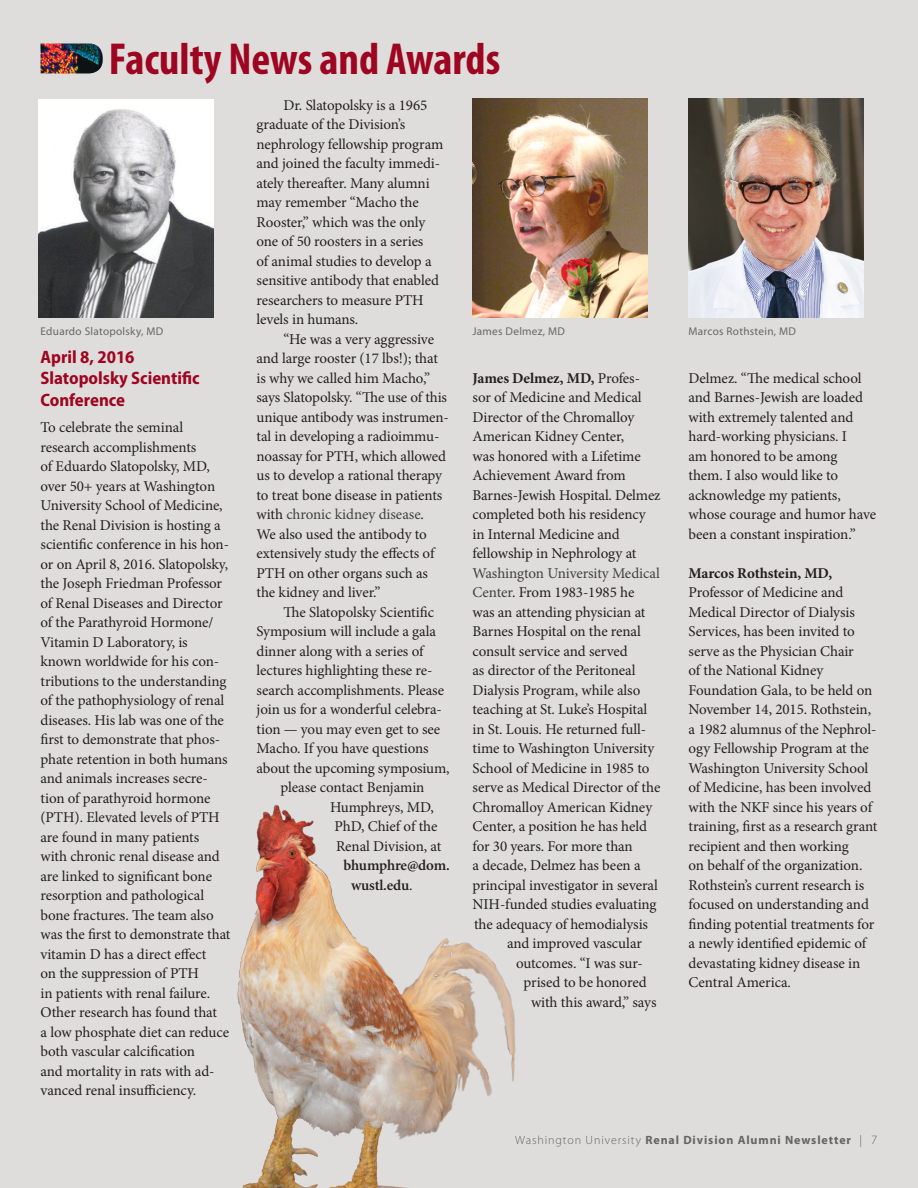
<style>
.page{position:relative;width:918px;height:1188px;background:#dfdddb}
.page>*{position:absolute;margin:0;border:0;box-sizing:border-box;transform-origin:0 0}
.NEW_MAIN_HEADLINE{font:700 condensed 45px "Myriad Pro";color:#9e0520}
.Sidebar_Header{font:700 semi-condensed 18px/21.6px "Myriad Pro";color:#9e0520}
.Body_No_Indent{font:15px/19.5px "Minion Pro";letter-spacing:-.005em;color:#231f20}
.Body_Indent{font:15px/19.5px "Minion Pro";letter-spacing:-.01em;color:#231f20}
.Body_No_Indent-2{font:15px "Minion Pro";letter-spacing:-.005em;color:#414142}
.Body_Indent-2{font:600 15px "Minion Pro";letter-spacing:-.015em;color:#231f20}
.Body_No_Indent-3{font:700 15px "Minion Pro";letter-spacing:-.005em;color:#231f20}
.Lead_Main_Headline{font:700 12px "Myriad Pro";letter-spacing:.075em;color:#636466}
.Captions{font:11.25px "Myriad Pro";letter-spacing:.025em;color:#65666a}
.s1{color:#414142}
.s2{font-weight:400}
.s3{font-weight:700}
.s4{font-weight:300}
.s5{font-weight:300;font-size:12.75px}
</style>
<div class="page">
<img style="left:472px;top:99px;width:176px;height:219px">
<img style="left:40px;top:44px;width:63px;height:30px">
<img style="left:38px;top:99px;width:176px;height:218px">
<img style="left:688px;top:99px;width:176px;height:219px">
<img style="left:237px;top:804px;width:279px;height:384px">
<p class="NEW_MAIN_HEADLINE" style="left:109px;top:31px;width:393px">Faculty News and Awards</p>
<p class="Body_Indent" style="left:256px;top:95px;width:188px;text-indent:27px">Dr. Slatopolsky is a 1965 graduate of the Division’s nephrology fellowship program and joined the faculty immedi&shy;ately thereafter. Many alumni may remember “Macho the<br>Rooster,” which was the only one of 50 roosters in a series<br>of animal studies to develop a sensitive antibody that enabled researchers to measure PTH levels in humans.</p>
<p class="Body_Indent" style="left:256px;top:329px;width:194px;text-indent:27px">“He was a very aggressive and large rooster (17 lbs!); that is why we called him Macho,” says Slatopolsky. “The use of this unique antibody was instrumen&shy;tal in developing a radioimmu&shy;noassay for PTH, which allowed us to develop a rational therapy to treat bone disease in patients with <span class="s1">chronic kidney disease</span>.<br>We also used the antibody to extensively study the effects of<br>PTH on other organs such as the kidney and liver.”</p>
<p class="Body_Indent" style="left:284px;top:602px;width:152px">The Slatopolsky Scientific</p>
<p class="Body_Indent" style="left:256px;top:622px;width:181px">Symposium will include a gala</p>
<p class="Body_Indent" style="left:256px;top:641px;width:169px">dinner along with a series of</p>
<p class="Body_Indent" style="left:256px;top:661px;width:178px">lectures highlighting these re-</p>
<p class="Body_Indent" style="left:256px;top:680px;width:189px">search accomplishments. Please</p>
<p class="Body_Indent" style="left:256px;top:700px;width:187px">join us for a wonderful celebra-</p>
<p class="Body_Indent" style="left:256px;top:719px;width:185px">tion — you may even get to see</p>
<p class="Body_Indent" style="left:256px;top:739px;width:174px">Macho. If you have questions</p>
<p class="Body_Indent" style="left:256px;top:758px;width:195px">about the upcoming symposium,</p>
<p class="Body_Indent" style="left:280px;top:778px;width:145px">please contact Benjamin</p>
<p class="Body_Indent" style="left:330px;top:797px;width:105px">Humphreys, MD,</p>
<p class="Body_Indent" style="left:334px;top:817px;width:105px">PhD, Chief of the</p>
<p class="Body_Indent" style="left:336px;top:836px;width:107px">Renal Division, at</p>
<p class="Body_Indent-2" style="left:344px;top:855px;width:108px">bhumphre@dom.</p>
<p class="Body_Indent-2" style="left:351px;top:875px;width:63px">wustl.edu<span class="s2">.</span></p>
<p class="Captions" style="left:40px;top:325px;width:124px">Eduardo Slatopolsky, MD</p>
<p class="Captions" style="left:472px;top:325px;width:94px">James Delmez, MD</p>
<p class="Captions" style="left:688px;top:325px;width:109px">Marcos Rothstein, MD</p>
<p class="Sidebar_Header" style="left:40px;top:346px;width:160px">April 8, 2016<br>Slatopolsky Scientific<br>Conference</p>
<p class="Body_No_Indent" style="left:40px;top:418px;width:192px">To celebrate the seminal research accomplishments<br>of Eduardo Slatopolsky, MD, over 50+ years at Washington<br>University School of Medicine, the Renal Division is hosting a scientific conference in his hon&shy;or on April 8, 2016. Slatopolsky, the Joseph Friedman Professor of Renal Diseases and Director of the Parathyroid Hormone/<br>Vitamin D Laboratory, is known worldwide for his con&shy;tributions to the understanding of the pathophysiology of renal diseases. His lab was one of the first to demonstrate that phos&shy;phate retention in both humans and animals increases secre&shy;tion of parathyroid hormone (PTH). Elevated levels of PTH are found in many patients<br>with chronic renal disease and are linked to significant bone resorption and pathological bone fractures. The team also was the first to demonstrate that vitamin D has a direct effect<br>on the suppression of PTH<br>in patients with renal failure.<br>Other research has found that<br>a low phosphate diet can reduce both vascular calcification<br>and mortality in rats with ad&shy;vanced renal insufficiency.</p>
<p class="Body_No_Indent" style="left:688px;top:368px;width:189px">Delmez. “The medical school and Barnes-Jewish are loaded with extremely talented and hard-working physicians. I<br>am honored to be among<br>them. I also would like to acknowledge my patients, whose courage and humor have been a constant inspiration.”</p>
<p class="Body_No_Indent" style="left:688px;top:563px;width:191px"><span class="s3">Marcos Rothstein, MD,<br></span>Professor of Medicine and<br>Medical Director of Dialysis<br>Services, has been invited to serve as the Physician Chair<br>of the National Kidney<br>Foundation Gala, to be held on<br>November 14, 2015. Rothstein, a 1982 alumnus of the Nephrol&shy;ogy Fellowship Program at the<br>Washington University School of Medicine, has been involved with the NKF since his years of training, first as a research grant recipient and then working<br>on behalf of the organization.<br>Rothstein’s current research is focused on understanding and finding potential treatments for a newly identified epidemic of devastating kidney disease in<br>Central America.</p>
<p class="Body_No_Indent-3" style="left:472px;top:368px;width:169px">James Delmez, MD, <span class="s2">Profes-</span></p>
<p class="Body_No_Indent" style="left:472px;top:388px;width:171px">sor of Medicine and Medical</p>
<p class="Body_No_Indent" style="left:472px;top:407px;width:163px">Director of the Chromalloy</p>
<p class="Body_No_Indent" style="left:472px;top:427px;width:153px">American Kidney Center,</p>
<p class="Body_No_Indent" style="left:472px;top:446px;width:170px">was honored with a Lifetime</p>
<p class="Body_No_Indent" style="left:472px;top:466px;width:155px">Achievement Award from</p>
<p class="Body_No_Indent" style="left:472px;top:485px;width:190px">Barnes-Jewish Hospital. Delmez</p>
<p class="Body_No_Indent" style="left:472px;top:505px;width:175px">completed both his residency</p>
<p class="Body_No_Indent" style="left:472px;top:524px;width:149px">in Internal Medicine and</p>
<p class="Body_No_Indent" style="left:472px;top:544px;width:166px">fellowship in Nephrology at</p>
<p class="Body_No_Indent-2" style="left:472px;top:563px;width:189px">Washington University Medical</p>
<p class="Body_No_Indent" style="left:472px;top:583px;width:163px"><span class="s1">Center</span>. From 1983-1985 he</p>
<p class="Body_No_Indent" style="left:472px;top:602px;width:175px">was an attending physician at</p>
<p class="Body_No_Indent" style="left:472px;top:622px;width:170px">Barnes Hospital on the renal</p>
<p class="Body_No_Indent" style="left:472px;top:641px;width:157px">consult service and served</p>
<p class="Body_No_Indent" style="left:472px;top:661px;width:165px">as director of the Peritoneal</p>
<p class="Body_No_Indent" style="left:472px;top:680px;width:169px">Dialysis Program, while also</p>
<p class="Body_No_Indent" style="left:472px;top:700px;width:176px">teaching at St. Luke’s Hospital</p>
<p class="Body_No_Indent" style="left:472px;top:719px;width:175px">in St. Louis. He returned full-</p>
<p class="Body_No_Indent" style="left:472px;top:739px;width:183px">time to Washington University</p>
<p class="Body_No_Indent" style="left:472px;top:758px;width:178px">School of Medicine in 1985 to</p>
<p class="Body_No_Indent" style="left:472px;top:778px;width:189px">serve as Medical Director of the</p>
<p class="Body_No_Indent" style="left:472px;top:797px;width:181px">Chromalloy American Kidney</p>
<p class="Body_No_Indent" style="left:472px;top:817px;width:176px">Center, a position he has held</p>
<p class="Body_No_Indent" style="left:472px;top:836px;width:162px">for 30 years. For more than</p>
<p class="Body_No_Indent" style="left:472px;top:856px;width:170px">a decade, Delmez has been a</p>
<p class="Body_No_Indent" style="left:472px;top:875px;width:187px">principal investigator in several</p>
<p class="Body_No_Indent" style="left:472px;top:895px;width:186px">NIH-funded studies evaluating</p>
<p class="Body_No_Indent" style="left:474px;top:914px;width:176px">the adequacy of hemodialysis</p>
<p class="Body_No_Indent" style="left:507px;top:934px;width:136px">and improved vascular</p>
<p class="Body_No_Indent" style="left:516px;top:953px;width:128px">outcomes. “I was sur-</p>
<p class="Body_No_Indent" style="left:524px;top:973px;width:125px">prised to be honored</p>
<p class="Body_No_Indent" style="left:531px;top:992px;width:127px">with this award,” says</p>
<p class="Lead_Main_Headline" style="left:515px;top:1132px;width:364px"><span class="s4">Washington University</span> Renal Division Alumni Newsletter <span class="s4">|</span> <span class="s5">7</span></p>
</div>
